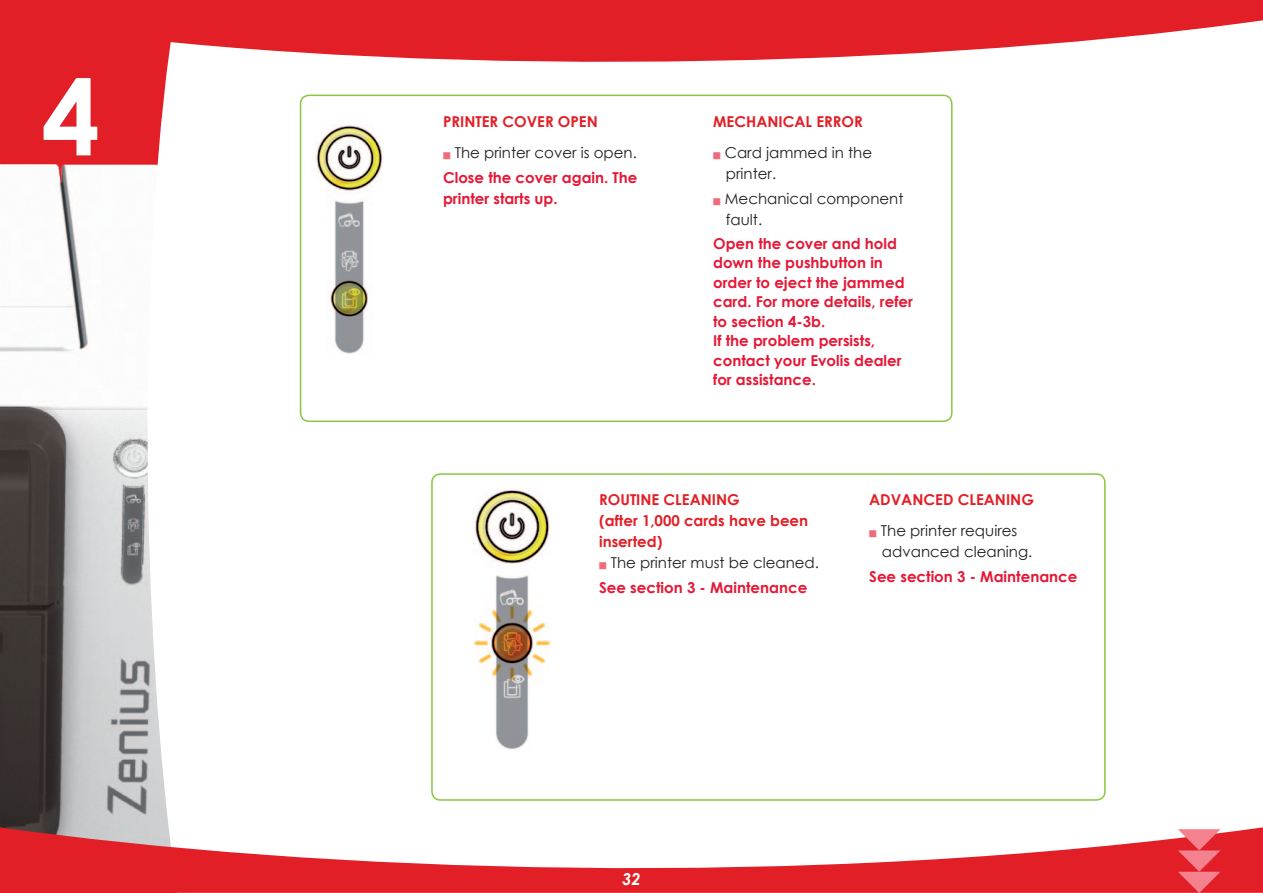
<style>
.page{position:relative;width:1263px;height:893px;background:#fff}
.page>*{position:absolute;margin:0;border:0;box-sizing:border-box;transform-origin:0 0}
.t1{font:700 105px "Century Gothic";color:#fff}
.t2{font:italic 700 16.5px "Century Gothic";color:#fff}
.t3{font:700 15px/19.5px "Century Gothic";color:#e51836}
.t4{font:15px/21px "Century Gothic";color:#231f20}
.t5{font:700 15px/21px "Century Gothic";color:#e21f27}
.s1{color:#f16a7b}
.s2{font-weight:700;color:#e51836}
</style>
<div class="page">
<div style="left:300px;top:95px;width:652px;height:327px;border:2px solid #8bc63f;border-radius:9px"></div>
<div style="left:431px;top:473px;width:675px;height:328px;border:2px solid #8bc63f;border-radius:9px"></div>
<img style="left:0;top:90px;width:136px;height:737px">
<svg style="left:136px;top:79px;width:33px;height:748px"></svg>
<svg style="left:0;top:827px;width:1263px;height:66px;fill:#e21f27"></svg>
<svg style="left:0;top:0;width:1263px;height:79px;fill:#e21f27"></svg>
<img style="left:473px;top:489px;width:77px;height:261px">
<img style="left:316px;top:125px;width:67px;height:229px">
<svg style="left:1178px;top:829px;width:42px;height:64px;background:#eb555f"></svg>
<h1 class="t1" style="left:41px;top:38px;width:60px">4</h1>
<p class="t5" style="left:443px;top:110px;width:156px">PRINTER COVER OPEN</p>
<p class="t4" style="left:443px;top:140px;width:196px;line-height:25.2px"><span class="s1">■</span> The printer cover is open.<br><span class="s2">Close the cover again. The</span></p>
<p class="t3" style="left:443px;top:188px;width:116px">printer starts up.</p>
<p class="t5" style="left:713px;top:110px;width:151px">MECHANICAL ERROR</p>
<p class="t4" style="left:726px;top:142px;width:148px;text-indent:-13px"><span class="s1">■</span> Card jammed in the printer.</p>
<p class="t4" style="left:726px;top:188px;width:179px;text-indent:-13px"><span class="s1">■</span> Mechanical component fault.</p>
<p class="t3" style="left:713px;top:233px;width:201px">Open the cover and hold down the pushbutton in order to eject the jammed card. For more details, refer to section 4-3b.<br>If the problem persists, contact your Evolis dealer for assistance.</p>
<p class="t5" style="left:599px;top:488px;width:211px">ROUTINE CLEANING<br>(after 1,000 cards have been inserted)</p>
<p class="t4" style="left:599px;top:549px;width:221px;line-height:25.2px"><span class="s1">■</span> The printer must be cleaned.<br><span class="s2">See section 3 - Maintenance</span></p>
<p class="t5" style="left:869px;top:489px;width:166px">ADVANCED CLEANING</p>
<p class="t4" style="left:882px;top:520px;width:152px;text-indent:-13px"><span class="s1">■</span> The printer requires advanced cleaning.</p>
<p class="t3" style="left:869px;top:566px;width:210px">See section 3 - Maintenance</p>
<p class="t2" style="left:622px;top:866px;width:20px">32</p>
</div>
